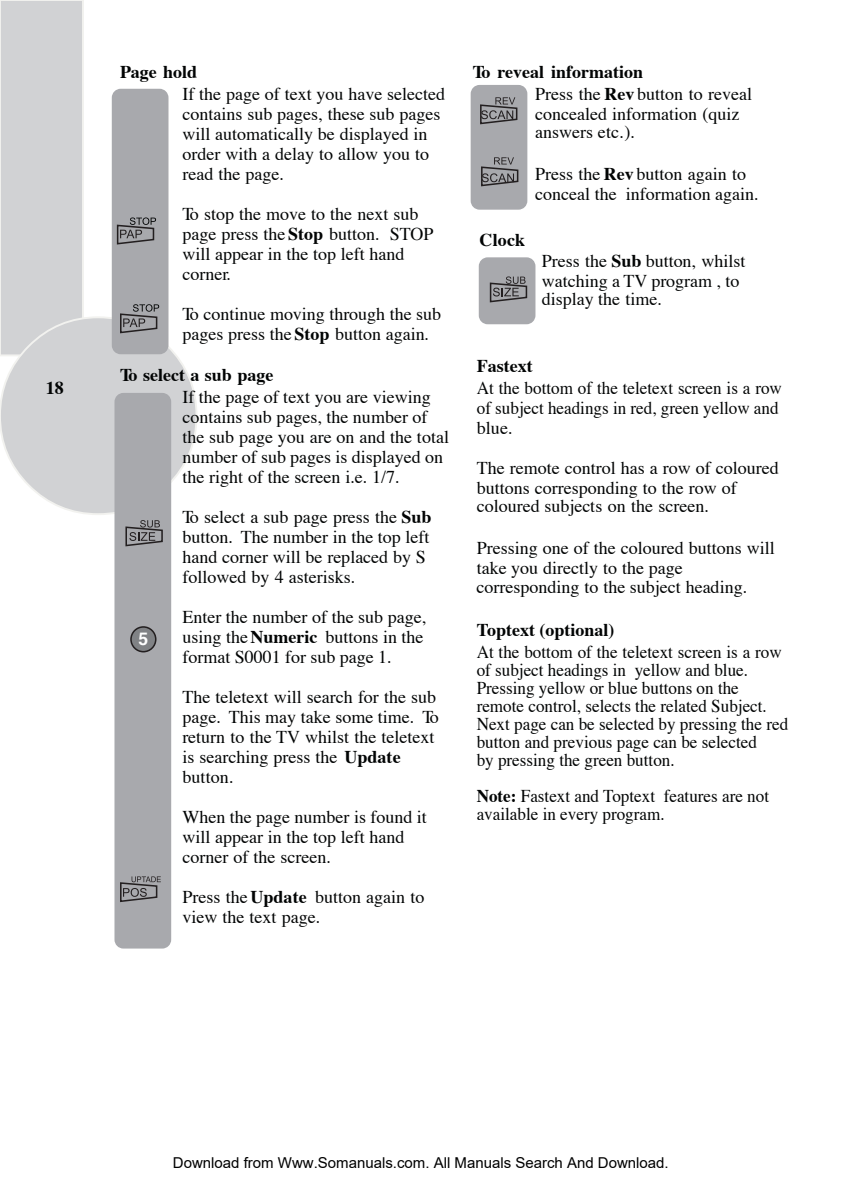
<style>
.page{position:relative;width:842px;height:1191px;background:#fff}
.page>*{position:absolute;margin:0;border:0;box-sizing:border-box;transform-origin:0 0}
.t1{font:18px/20px "Times";color:#020404}
.t2{font:18px/18px "Times";color:#020404;scale:.95 1}
.t3{font:700 18px/21.6px "Times";color:#020404}
.t4{font:700 17.6px "Helvetica";color:#fff}
.t5{font:15px "Arial";color:#000}
.s1{font-weight:700}
.s2{font-weight:400}
</style>
<div class="page">
<div style="left:0;top:0;width:84px;height:356px;background:#d1d2d4;border:2px solid #f2f2ef"></div>
<svg style="left:0;top:88px;width:197px;height:861px"></svg>
<svg style="left:470px;top:85px;width:58px;height:125px;background:#9fa0a4"></svg>
<svg style="left:478px;top:257px;width:58px;height:68px;background:#a2a3a6"></svg>
<p class="t3" style="left:46px;top:378px;width:20px">18</p>
<p class="t3" style="left:120px;top:63px;width:79px">Page hold</p>
<p class="t1" style="left:182px;top:86px;width:264px">If the page of text you have selected contains sub pages, these sub pages will automatically be displayed in order with a delay to allow you to read the page.</p>
<p class="t1" style="left:182px;top:206px;width:252px">To stop the move to the next sub page press the <span class="s1">Stop</span> button. STOP will appear in the top left hand corner.</p>
<p class="t1" style="left:182px;top:306px;width:260px">To continue moving through the sub pages press the <span class="s1">Stop</span> button again.</p>
<p class="t3" style="left:120px;top:366px;width:155px">To select a sub page</p>
<p class="t1" style="left:182px;top:388px;width:268px">If the page of text you are viewing contains sub pages, the number of the sub page you are on and the total number of sub pages is displayed on the right of the screen i.e. 1/7.</p>
<p class="t1" style="left:182px;top:508px;width:251px">To select a sub page press the <span class="s1">Sub </span>button. The number in the top left hand corner will be replaced by S followed by 4 asterisks.</p>
<p class="t1" style="left:182px;top:608px;width:245px">Enter the number of the sub page, using the<span class="s1">Numeric</span> buttons in the format S0001 for sub page 1.</p>
<p class="t1" style="left:182px;top:688px;width:258px">The teletext will search for the sub page. This may take some time. To return to the TV whilst the teletext is searching press the <span class="s1">Update </span>button.</p>
<p class="t1" style="left:182px;top:808px;width:246px">When the page number is found it will appear in the top left hand corner of the screen.</p>
<p class="t1" style="left:182px;top:888px;width:244px">Press the <span class="s1">Update</span> button again to view the text page.</p>
<p class="t4" style="left:139px;top:631px;width:11px">5</p>
<p class="t3" style="left:535px;top:63px;width:218px;text-indent:-62px">To reveal information<br><span class="s2">Press the</span> Rev <span class="s2">button to reveal</span></p>
<p class="t1" style="left:535px;top:106px;width:206px;line-height:18px">concealed information (quiz answers etc.).</p>
<p class="t1" style="left:535px;top:165px;width:225px">Press the <span class="s1">Rev</span> button again to conceal the information again.</p>
<p class="t3" style="left:479px;top:230px;width:47px">Clock</p>
<p class="t1" style="left:542px;top:253px;width:205px">Press the <span class="s1">Sub</span> button, whilst watching a TV program , to</p>
<p class="t1" style="left:542px;top:291px;width:122px">display the time.</p>
<p class="t3" style="left:477px;top:357px;width:57px">Fastext</p>
<p class="t2" style="left:477px;top:379px;width:323px;line-height:20px">At the bottom of the teletext screen is a row of subject headings in red, green yellow and blue.</p>
<p class="t1" style="left:477px;top:459px;width:303px">The remote control has a row of coloured buttons corresponding to the row of</p>
<p class="t1" style="left:477px;top:497px;width:234px">coloured subjects on the screen.</p>
<p class="t1" style="left:477px;top:539px;width:300px">Pressing one of the coloured buttons will take you directly to the page corresponding to the subject heading.</p>
<p class="t3" style="left:477px;top:621px;width:139px">Toptext (optional)</p>
<p class="t2" style="left:477px;top:644px;width:329px">At the bottom of the teletext screen is a row of subject headings in yellow and blue.<br>Pressing yellow or blue buttons on the remote control, selects the related Subject.<br>Next page can be selected by pressing the red button and previous page can be selected<br>by pressing the green button.</p>
<p class="t2" style="left:477px;top:788px;width:309px"><span class="s1">Note:</span> Fastext and Toptext features are not available in every program.</p>
<p class="t5" style="left:173px;top:1154px;width:497px">Download from Www.Somanuals.com. All Manuals Search And Download.</p>
</div>
